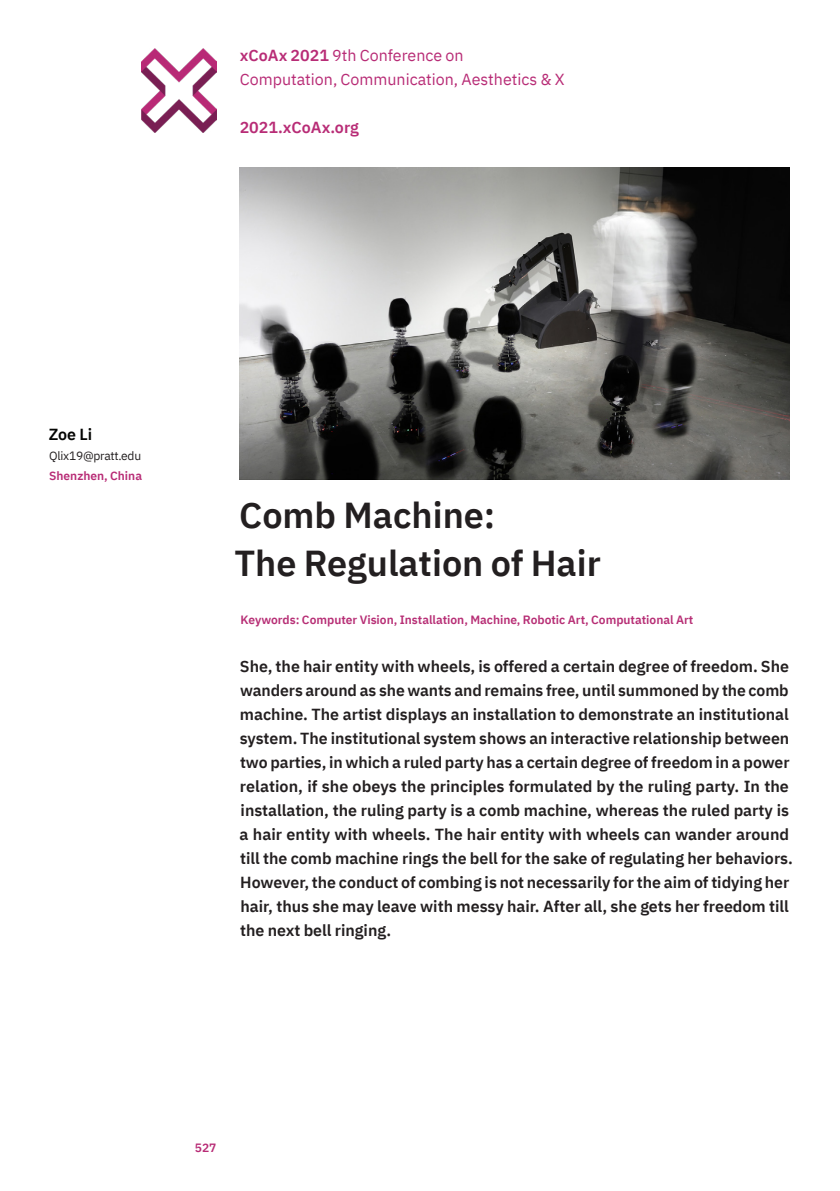
<style>
.page{position:relative;width:840px;height:1191px;background:#fff}
.page>*{position:absolute;margin:0;border:0;box-sizing:border-box;transform-origin:0 0}
.t1{font:600 36px/48px "IBM Plex Sans";color:#231f20}
.t2{font:600 16px/24px "IBM Plex Sans";color:#231f20}
.t3{font:16px "IBM Plex Sans";color:#b82c76}
.t4{font:600 16px "IBM Plex Sans";color:#b82c76}
.t5{font:600 16px "IBM Plex Sans";color:#040503}
.t6{font:600 12px "IBM Plex Sans";color:#b72e75}
.t7{font:600 12px "IBM Plex Sans";color:#b82c76}
.t8{font:12px "IBM Plex Sans";letter-spacing:-.02em;color:#231f20}
.s1{font-weight:600}
</style>
<div class="page">
<img style="left:141px;top:48px;width:75px;height:85px">
<img style="left:239px;top:168px;width:550px;height:312px">
<p class="t3" style="left:240px;top:43px;width:225px"><span class="s1">xCoAx 2021</span> 9th Conference on</p>
<p class="t3" style="left:240px;top:67px;width:326px">Computation, Communication, Aesthetics &amp; X</p>
<p class="t4" style="left:239px;top:114px;width:120px">2021.xCoAx.org</p>
<p class="t5" style="left:49px;top:422px;width:45px">Zoe Li</p>
<p class="t8" style="left:49px;top:447px;width:93px">Qlix19@pratt.edu</p>
<p class="t7" style="left:49px;top:466px;width:94px">Shenzhen, China</p>
<p class="t1" style="left:234px;top:488px;width:368px">Comb Machine:<br>The Regulation of Hair</p>
<p class="t6" style="left:240px;top:610px;width:454px">Keywords: Computer Vision, Installation, Machine, Robotic Art, Computational Art</p>
<p class="t2" style="left:239px;top:653px;width:554px">She, the hair entity with wheels, is offered a certain degree of freedom. She wanders around as she wants and remains free, until summoned by the comb machine. The artist displays an installation to demonstrate an institutional system. The institutional system shows an interactive relationship between two parties, in which a ruled party has a certain degree of freedom in a power relation, if she obeys the principles formulated by the ruling party. In the installation, the ruling party is a comb machine, whereas the ruled party is a hair entity with wheels. The hair entity with wheels can wander around till the comb machine rings the bell for the sake of regulating her behaviors.<br>However, the conduct of combing is not necessarily for the aim of tidying her hair, thus she may leave with messy hair. After all, she gets her freedom till the next bell ringing.</p>
<p class="t7" style="left:195px;top:1138px;width:23px">527</p>
</div>
